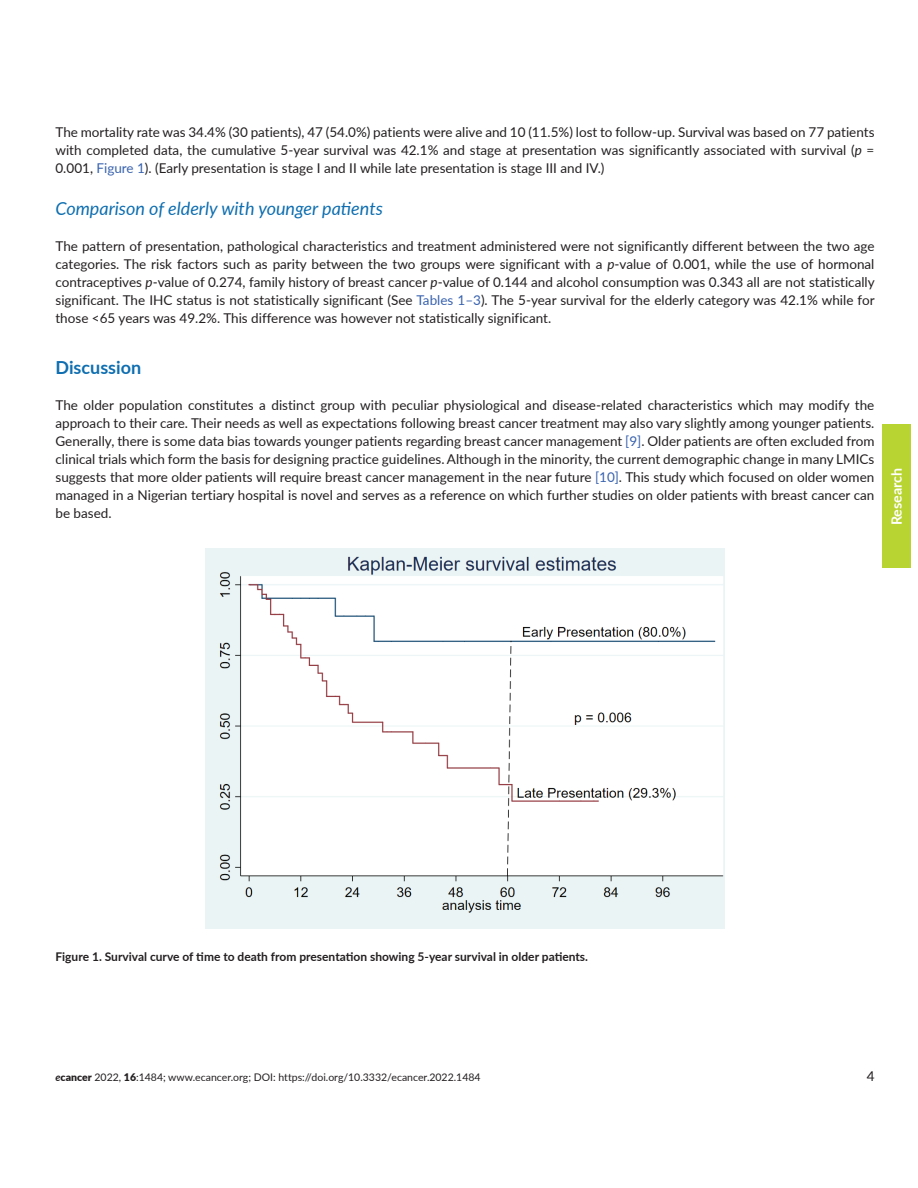
<style>
.page{position:relative;width:918px;height:1188px;background:#fff}
.page>*{position:absolute;margin:0;border:0;box-sizing:border-box;transform-origin:0 0}
.t1{font:italic 18px "Lato";color:#0e6eb0}
.t2{font:700 18px "Lato";color:#0e6eb0}
.t3{font:700 14.25px "Lato";color:#fff}
.t4{font:13.5px/18px "Lato";color:#231f20;text-align:justify}
.t5{font:700 12px "Lato";color:#231f20}
.t6{font:10.5px "Lato";color:#231f20}
.s1{font-style:italic}
.s2{color:#3862ae}
.s3{font-weight:700;font-style:italic}
.s4{font-weight:900}
</style>
<div class="page">
<div style="left:882px;top:425px;width:29px;height:143px;background:#b8d432"></div>
<img style="left:205px;top:549px;width:520px;height:380px">
<p class="t4" style="left:55px;top:123px;width:821px">The mortality rate was 34.4% (30 patients), 47 (54.0%) patients were alive and 10 (11.5%) lost to follow-up. Survival was based on 77 patients with completed data, the cumulative 5-year survival was 42.1% and stage at presentation was significantly associated with survival (<span class="s1">p</span> = 0.001, <span class="s2">Figure 1</span>). (Early presentation is stage I and II while late presentation is stage III and IV.)</p>
<h1 class="t1" style="left:56px;top:196px;width:329px">Comparison of elderly with younger patients</h1>
<p class="t4" style="left:56px;top:237px;width:821px">The pattern of presentation, pathological characteristics and treatment administered were not significantly different between the two age categories. The risk factors such as parity between the two groups were significant with a <span class="s1">p</span>-value of 0.001, while the use of hormonal contraceptives <span class="s1">p</span>-value of 0.274, family history of breast cancer <span class="s1">p</span>-value of 0.144 and alcohol consumption was 0.343 all are not statistically significant. The IHC status is not statistically significant (See <span class="s2">Tables 1–3</span>). The 5-year survival for the elderly category was 42.1% while for those &lt;65 years was 49.2%. This difference was however not statistically significant.</p>
<h1 class="t2" style="left:56px;top:354px;width:87px">Discussion</h1>
<p class="t4" style="left:56px;top:396px;width:821px">The older population constitutes a distinct group with peculiar physiological and disease-related characteristics which may modify the approach to their care. Their needs as well as expectations following breast cancer treatment may also vary slightly among younger patients.<br>Generally, there is some data bias towards younger patients regarding breast cancer management <span class="s2">[9]</span>. Older patients are often excluded from clinical trials which form the basis for designing practice guidelines. Although in the minority, the current demographic change in many LMICs suggests that more older patients will require breast cancer management in the near future <span class="s2">[10]</span>. This study which focused on older women managed in a Nigerian tertiary hospital is novel and serves as a reference on which further studies on older patients with breast cancer can be based.</p>
<p class="t3" style="left:886px;top:525px;width:59px;rotate:-90deg">Research</p>
<p class="t5" style="left:56px;top:948px;width:534px">Figure 1. Survival curve of time to death from presentation showing 5-year survival in older patients.</p>
<p class="t6" style="left:56px;top:1070px;width:427px"><span class="s3">e</span><span class="s4">cancer</span> 2022, <span class="s4">16</span>:1484; www.ecancer.org; DOI: https://doi.org/10.3332/ecancer.2022.1484</p>
<p class="t4" style="left:867px;top:1067px;width:9px">4</p>
</div>
